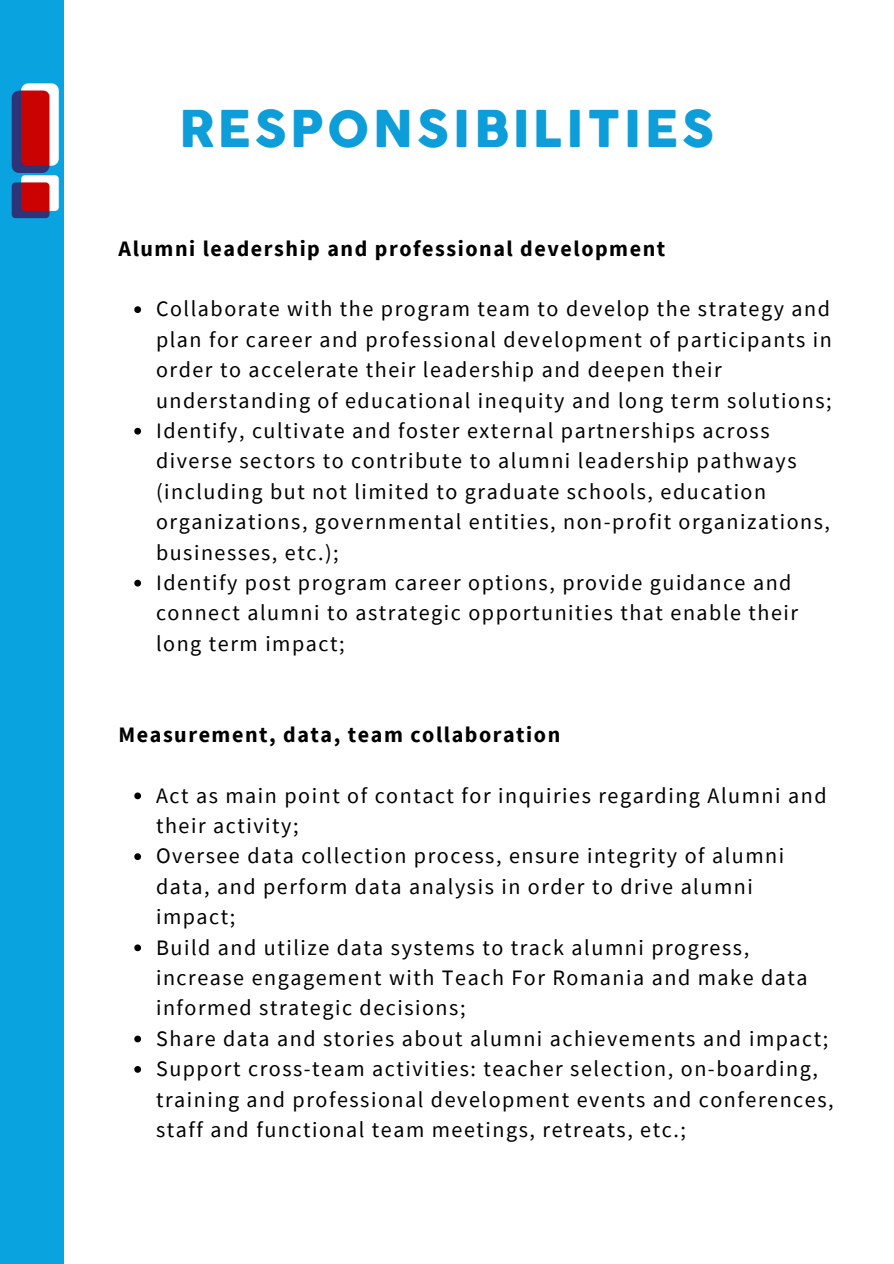
<style>
.page{position:relative;width:894px;height:1264px;background:#fff}
.page>*{position:absolute;margin:0;border:0;box-sizing:border-box;transform-origin:0 0}
.t1{font:49.5px "Cocogoose";letter-spacing:.07em;color:#0d9dd8}
.t2{font:22.05px/30.3px "Source Sans Pro";letter-spacing:.07em;color:#000}
.t3{font:700 22.05px "Source Sans Pro";letter-spacing:.07em;color:#000}
</style>
<div class="page">
<div style="left:0;top:0;width:64px;height:1263px;background:#09a3e0"></div>
<img style="left:11px;top:83px;width:48px;height:136px">
<svg style="left:134px;top:306px;width:7px;height:7px"></svg>
<svg style="left:134px;top:428px;width:7px;height:6px"></svg>
<svg style="left:134px;top:579px;width:7px;height:7px"></svg>
<svg style="left:134px;top:792px;width:7px;height:7px"></svg>
<svg style="left:134px;top:853px;width:7px;height:7px"></svg>
<svg style="left:134px;top:944px;width:7px;height:7px"></svg>
<svg style="left:134px;top:1035px;width:7px;height:7px"></svg>
<svg style="left:134px;top:1066px;width:7px;height:6px"></svg>
<h1 class="t1" style="left:179px;top:98px;width:536px">RESPONSIBILITIES</h1>
<p class="t3" style="left:118px;top:234px;width:548px">Alumni leadership and professional development</p>
<p class="t2" style="left:156px;top:293px;width:677px">Collaborate with the program team to develop the strategy and plan for career and professional development of participants in order to accelerate their leadership and deepen their understanding of educational inequity and long term solutions; Identify, cultivate and foster external partnerships across diverse sectors to contribute to alumni leadership pathways (including but not limited to graduate schools, education organizations, governmental entities, non-profit organizations, businesses, etc.);<br>Identify post program career options, provide guidance and connect alumni to astrategic opportunities that enable their long term impact;</p>
<p class="t3" style="left:118px;top:720px;width:443px">Measurement, data, team collaboration</p>
<p class="t2" style="left:156px;top:779px;width:679px">Act as main point of contact for inquiries regarding Alumni and their activity;<br>Oversee data collection process, ensure integrity of alumni data, and perform data analysis in order to drive alumni impact;<br>Build and utilize data systems to track alumni progress, increase engagement with Teach For Romania and make data informed strategic decisions;<br>Share data and stories about alumni achievements and impact; Support cross-team activities: teacher selection, on-boarding, training and professional development events and conferences, staff and functional team meetings, retreats, etc.;</p>
</div>
